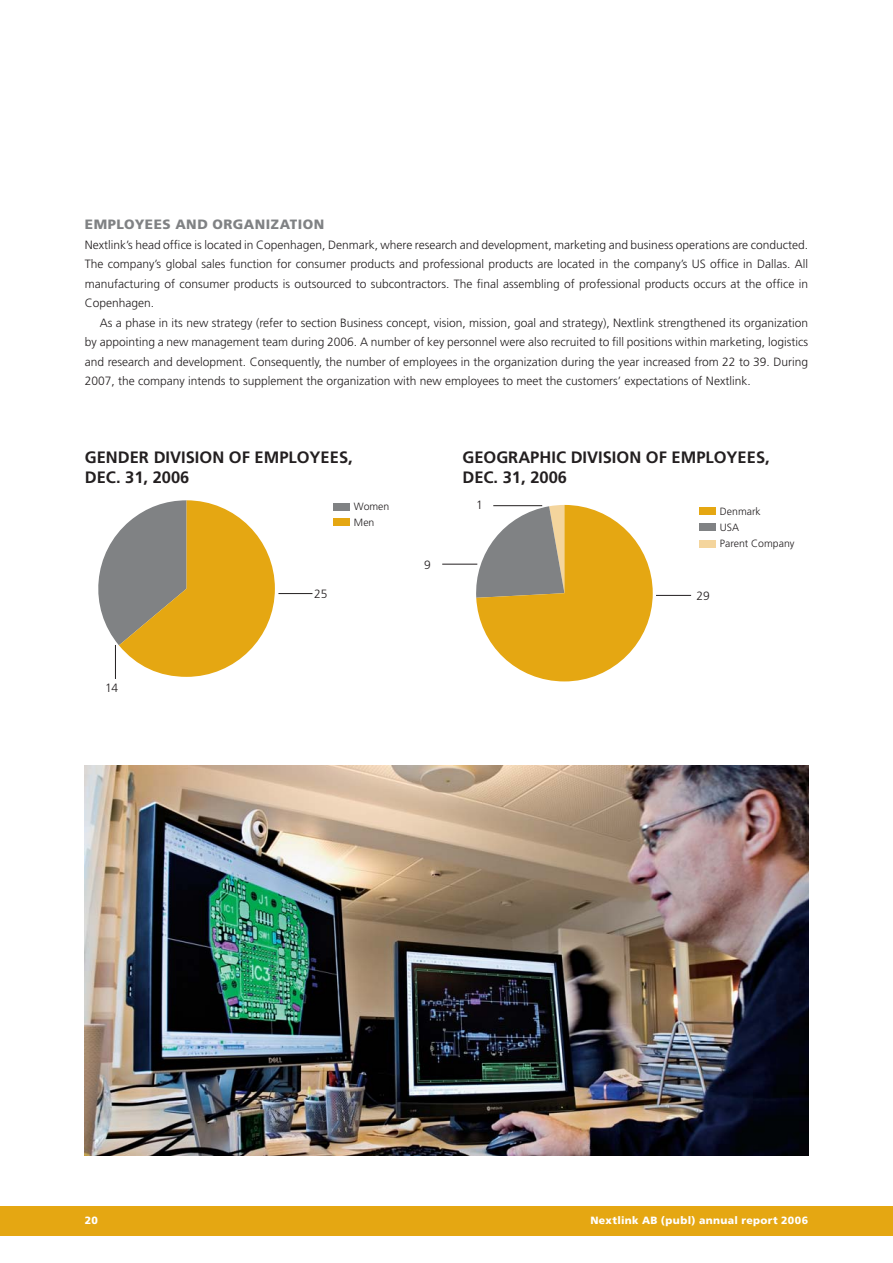
<style>
.page{position:relative;width:893px;height:1263px;background:#fff}
.page>*{position:absolute;margin:0;border:0;box-sizing:border-box;transform-origin:0 0}
.t1{font:700 16.5px/19.5px "Frutiger";color:#231f20}
.t2{font:900 13.5px "Frutiger";letter-spacing:.035em;color:#808284}
.t3{font:300 12px/19.5px "Frutiger";color:#231f20;text-align:justify}
.t4{font:900 10.5px "Frutiger";letter-spacing:.035em;color:#fff}
.t5{font:300 10.5px/16.4px "Frutiger";color:#231f20}
</style>
<div class="page">
<div style="left:0;top:1206px;width:892px;height:30px;background:#e5a712"></div>
<svg style="left:476px;top:505px;width:176px;height:176px"></svg>
<div style="left:699px;top:523px;width:16px;height:8px;background:#808284"></div>
<div style="left:699px;top:540px;width:16px;height:7px;background:#f4d59d"></div>
<div style="left:699px;top:507px;width:16px;height:8px;background:#e5a712"></div>
<hr style="left:493px;top:505px;width:49px;height:1px;background:#231f20">
<hr style="left:442px;top:564px;width:35px;height:1px;background:#231f20">
<hr style="left:656px;top:595px;width:35px;height:1px;background:#231f20">
<svg style="left:98px;top:500px;width:177px;height:177px"></svg>
<div style="left:333px;top:519px;width:16px;height:7px;background:#e5a712"></div>
<div style="left:333px;top:503px;width:16px;height:8px;background:#808284"></div>
<hr style="left:115px;top:645px;width:1px;height:34px;background:#231f20">
<hr style="left:278px;top:593px;width:34px;height:1px;background:#231f20">
<img style="left:85px;top:765px;width:723px;height:390px">
<p class="t2" style="left:85px;top:219px;width:241px">EMPLOYEES AND ORGANIZATION</p>
<p class="t3" style="left:85px;top:236px;width:724px">Nextlink’s head office is located in Copenhagen, Denmark, where research and development, marketing and business operations are conducted.<br>The company’s global sales function for consumer products and professional products are located in the company’s US office in Dallas. All manufacturing of consumer products is outsourced to subcontractors. The final assembling of professional products occurs at the office in Copenhagen.</p>
<p class="t3" style="left:85px;top:314px;width:724px;text-indent:15px">As a phase in its new strategy (refer to section Business concept, vision, mission, goal and strategy), Nextlink strengthened its organization by appointing a new management team during 2006. A number of key personnel were also recruited to fill positions within marketing, logistics and research and development. Consequently, the number of employees in the organization during the year increased from 22 to 39. During 2007, the company intends to supplement the organization with new employees to meet the customers’ expectations of Nextlink.</p>
<h1 class="t1" style="left:85px;top:449px;width:269px">GENDER DIVISION OF EMPLOYEES,<br>DEC. 31, 2006</h1>
<p class="t5" style="left:354px;top:499px;width:37px">Women</p>
<h1 class="t1" style="left:462px;top:449px;width:309px">GEOGRAPHIC DIVISION OF EMPLOYEES,<br>DEC. 31, 2006</h1>
<p class="t3" style="left:476px;top:496px;width:8px">1</p>
<p class="t5" style="left:720px;top:504px;width:42px">Denmark</p>
<p class="t5" style="left:354px;top:515px;width:22px">Men</p>
<p class="t5" style="left:720px;top:520px;width:76px">USA<br>Parent Company</p>
<p class="t3" style="left:424px;top:556px;width:8px">9</p>
<p class="t3" style="left:314px;top:585px;width:15px">25</p>
<p class="t3" style="left:696px;top:587px;width:15px">29</p>
<p class="t3" style="left:105px;top:679px;width:14px">14</p>
<p class="t4" style="left:85px;top:1217px;width:14px">20</p>
<p class="t4" style="left:590px;top:1216px;width:219px">Nextlink AB (publ) annual report 2006</p>
</div>
